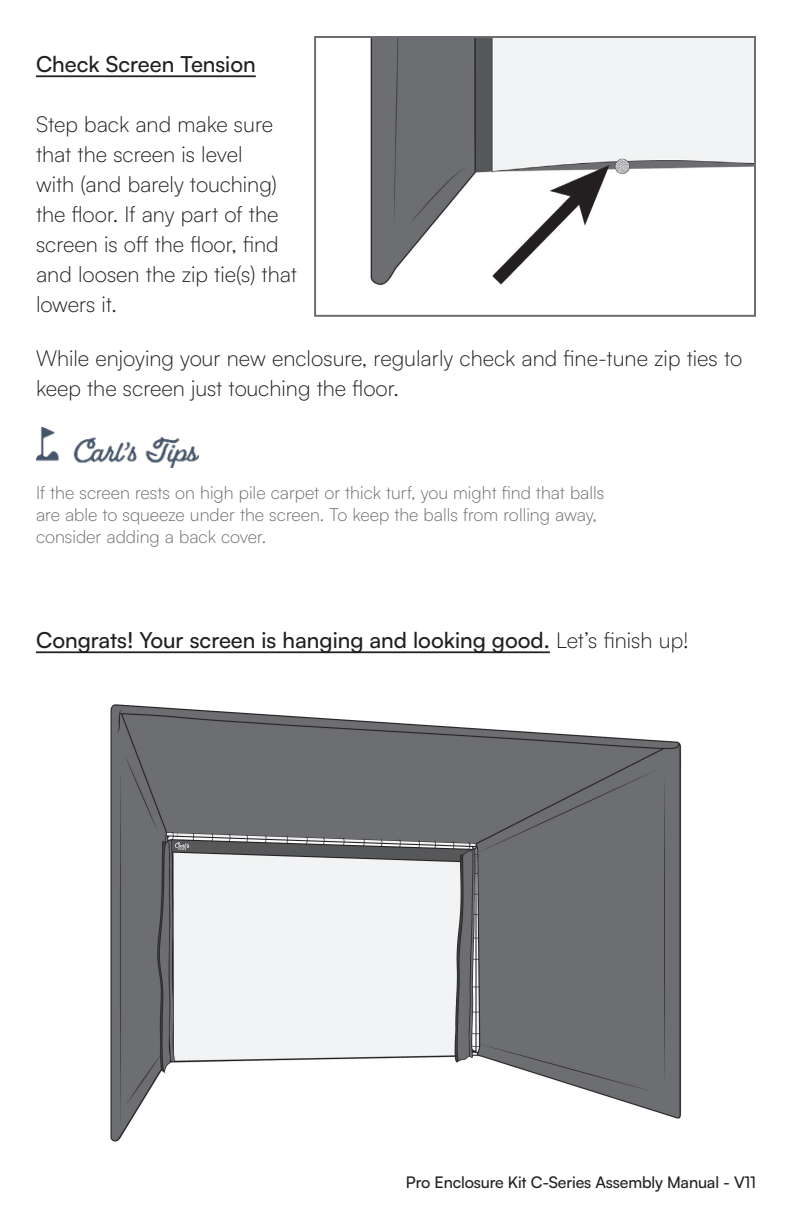
<style>
.page{position:relative;width:792px;height:1224px;background:#fff}
.page>*{position:absolute;margin:0;border:0;box-sizing:border-box;transform-origin:0 0}
.t1{font:300 22px/30px "Satoshi";color:#231f20}
.t2{font:500 22px "Satoshi";color:#231f20}
.Carl_s_Tip{font:300 18px/22px "Satoshi";color:#6c6d70}
.t3{font:500 16px "Satoshi";letter-spacing:-.01em;color:#231f20}
.s1{font-weight:300}
</style>
<div class="page">
<hr style="left:36px;top:75px;width:220px;height:2px;background:#231f20">
<hr style="left:36px;top:651px;width:514px;height:2px;background:#231f20">
<img style="left:36px;top:428px;width:163px;height:40px">
<img style="left:370px;top:39px;width:383px;height:246px">
<div style="left:314px;top:36px;width:442px;height:281px;border:2px solid #6c6d70"></div>
<img style="left:110px;top:704px;width:572px;height:438px">
<p class="t2" style="left:36px;top:49px;width:221px">Check Screen Tension</p>
<p class="t1" style="left:36px;top:108px;width:263px">Step back and make sure that the screen is level<br>with (and barely touching) the floor. If any part of the screen is off the floor, find and loosen the zip tie(s) that lowers it.</p>
<p class="t1" style="left:36px;top:342px;width:708px">While enjoying your new enclosure, regularly check and fine-tune zip ties to keep the screen just touching the floor.</p>
<p class="Carl_s_Tip" style="left:36px;top:481px;width:570px">If the screen rests on high pile carpet or thick turf, you might find that balls are able to squeeze under the screen. To keep the balls from rolling away, consider adding a back cover.</p>
<p class="t2" style="left:36px;top:625px;width:654px">Congrats! Your screen is hanging and looking good. <span class="s1">Let’s finish up!</span></p>
<p class="t3" style="left:406px;top:1171px;width:352px">Pro Enclosure Kit C-Series Assembly Manual - V11</p>
</div>
